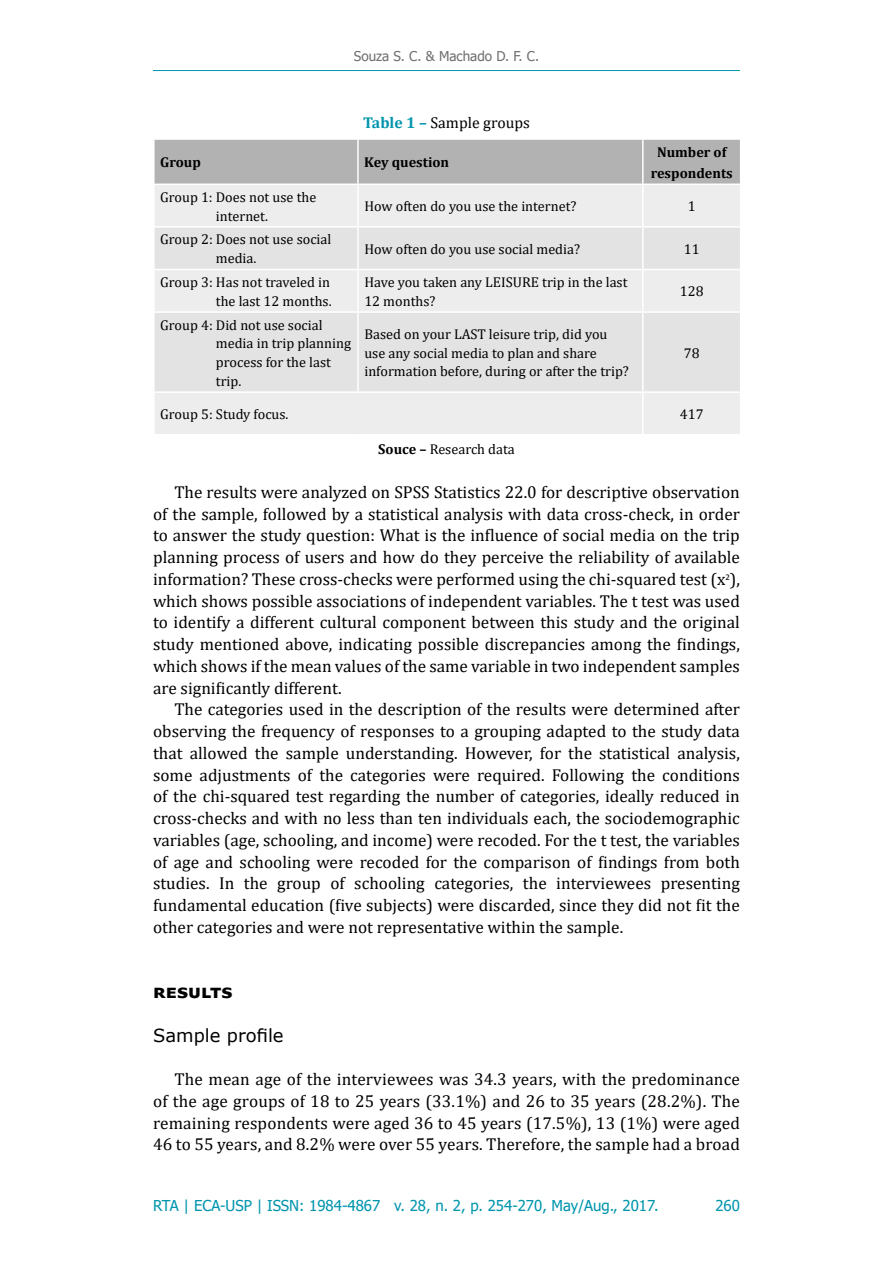
<style>
.page{position:relative;width:893px;height:1263px;background:#fff}
.page>*{position:absolute;margin:0;border:0;box-sizing:border-box;transform-origin:0 0}
.t1{font:700 18.75px "Verdana";color:#000}
.t2{font:18px "Verdana";color:#000}
.t3{font:17.25px/21.8px "Cambria";color:#000;text-align:justify}
.t4{font:15.75px "Cambria";color:#000}
.t5{font:15px "Tahoma";color:#0095ad}
.t6{font:14.25px/18.8px "Cambria";color:#000}
.t7{font:700 14.25px/21.3px "Cambria";color:#000;text-align:center}
.t8{font:13.5px "Tahoma";color:#706f6f}
.s1{font-weight:700;color:#0095ad}
.s2{font-weight:700}
</style>
<div class="page">
<hr style="left:153px;top:70px;width:587px;height:1px;background:#0095ad">
<div style="left:155px;top:140px;width:585px;height:44px;background:#b3b2b2"></div>
<div style="left:155px;top:185px;width:585px;height:249px;background:#ededed"></div>
<svg style="left:155px;top:228px;width:585px;height:163px;background:#e5e5e5"></svg>
<hr style="left:357px;top:140px;width:2px;height:44px;background:#fff">
<hr style="left:642px;top:140px;width:2px;height:44px;background:#fff">
<hr style="left:357px;top:185px;width:2px;height:41px;background:#fff">
<hr style="left:642px;top:185px;width:2px;height:41px;background:#fff">
<hr style="left:357px;top:228px;width:2px;height:41px;background:#fff">
<hr style="left:642px;top:228px;width:2px;height:41px;background:#fff">
<hr style="left:357px;top:270px;width:2px;height:41px;background:#fff">
<hr style="left:642px;top:270px;width:2px;height:41px;background:#fff">
<hr style="left:357px;top:313px;width:2px;height:78px;background:#fff">
<hr style="left:642px;top:313px;width:2px;height:78px;background:#fff">
<hr style="left:642px;top:393px;width:2px;height:41px;background:#fff">
<hr style="left:153px;top:226px;width:205px;height:2px;background:#fff">
<hr style="left:358px;top:226px;width:285px;height:2px;background:#fff">
<hr style="left:643px;top:226px;width:98px;height:2px;background:#fff">
<hr style="left:153px;top:269px;width:205px;height:1px;background:#fff">
<hr style="left:358px;top:269px;width:285px;height:1px;background:#fff">
<hr style="left:643px;top:269px;width:98px;height:1px;background:#fff">
<hr style="left:153px;top:311px;width:205px;height:2px;background:#fff">
<hr style="left:358px;top:311px;width:285px;height:2px;background:#fff">
<hr style="left:643px;top:311px;width:98px;height:2px;background:#fff">
<hr style="left:153px;top:391px;width:205px;height:2px;background:#fff">
<hr style="left:358px;top:391px;width:285px;height:2px;background:#fff">
<hr style="left:643px;top:391px;width:98px;height:2px;background:#fff">
<p class="t8" style="left:354px;top:47px;width:187px">Souza S. C. &amp; Machado D. F. C.</p>
<p class="t4" style="left:363px;top:113px;width:168px"><span class="s1">Table 1 –</span> Sample groups</p>
<p class="t7" style="left:160px;top:151px;width:42px">Group</p>
<p class="t7" style="left:364px;top:151px;width:86px">Key question</p>
<p class="t7" style="left:651px;top:141px;width:84px">Number of respondents</p>
<p class="t6" style="left:160px;top:187px;width:158px;text-align:center">Group 1: Does not use the internet.</p>
<p class="t6" style="left:364px;top:197px;width:214px">How often do you use the internet?</p>
<p class="t6" style="left:688px;top:197px;width:9px">1</p>
<p class="t6" style="left:216px;top:230px;width:117px;text-indent:-56px">Group 2: Does not use social media.</p>
<p class="t6" style="left:364px;top:239px;width:217px">How often do you use social media?</p>
<p class="t6" style="left:684px;top:239px;width:17px">11</p>
<p class="t6" style="left:160px;top:273px;width:173px;text-align:right">Group 3: Has not traveled in the last 12 months.</p>
<p class="t6" style="left:364px;top:273px;width:265px">Have you taken any LEISURE trip in the last<br>12 months?</p>
<p class="t6" style="left:680px;top:282px;width:25px">128</p>
<p class="t6" style="left:216px;top:315px;width:137px;text-indent:-56px">Group 4: Did not use social media in trip planning process for the last trip.</p>
<p class="t6" style="left:364px;top:325px;width:266px">Based on your LAST leisure trip, did you use any social media to plan and share information before, during or after the trip?</p>
<p class="t6" style="left:684px;top:343px;width:17px">78</p>
<p class="t6" style="left:160px;top:405px;width:130px">Group 5: Study focus.</p>
<p class="t6" style="left:680px;top:405px;width:25px">417</p>
<p class="t6" style="left:378px;top:440px;width:138px"><span class="s2">Souce –</span> Research data</p>
<p class="t3" style="left:153px;top:481px;width:588px;text-indent:21px">The results were analyzed on SPSS Statistics 22.0 for descriptive observation of the sample, followed by a statistical analysis with data cross-check, in order to answer the study question: What is the influence of social media on the trip planning process of users and how do they perceive the reliability of available information? These cross-checks were performed using the chi-squared test (x<sup>2</sup>), which shows possible associations of independent variables. The t test was used to identify a different cultural component between this study and the original study mentioned above, indicating possible discrepancies among the findings, which shows if the mean values of the same variable in two independent samples are significantly different.</p>
<p class="t3" style="left:153px;top:698px;width:588px;text-indent:21px">The categories used in the description of the results were determined after observing the frequency of responses to a grouping adapted to the study data that allowed the sample understanding. However, for the statistical analysis, some adjustments of the categories were required. Following the conditions of the chi-squared test regarding the number of categories, ideally reduced in cross-checks and with no less than ten individuals each, the sociodemographic variables (age, schooling, and income) were recoded. For the t test, the variables of age and schooling were recoded for the comparison of findings from both studies. In the group of schooling categories, the interviewees presenting fundamental education (five subjects) were discarded, since they did not fit the other categories and were not representative within the sample.</p>
<p class="t1" style="left:153px;top:978px;width:81px">results</p>
<p class="t2" style="left:153px;top:1023px;width:132px">Sample profile</p>
<p class="t3" style="left:153px;top:1068px;width:588px;text-indent:21px">The mean age of the interviewees was 34.3 years, with the predominance of the age groups of 18 to 25 years (33.1%) and 26 to 35 years (28.2%). The remaining respondents were aged 36 to 45 years (17.5%), 13 (1%) were aged 46 to 55 years, and 8.2% were over 55 years. Therefore, the sample had a broad</p>
<p class="t5" style="left:153px;top:1196px;width:507px">RTA | ECA-USP | ISSN: 1984-4867 v. 28, n. 2, p. 254-270, May/Aug., 2017.</p>
<p class="t5" style="left:715px;top:1196px;width:26px">260</p>
</div>
